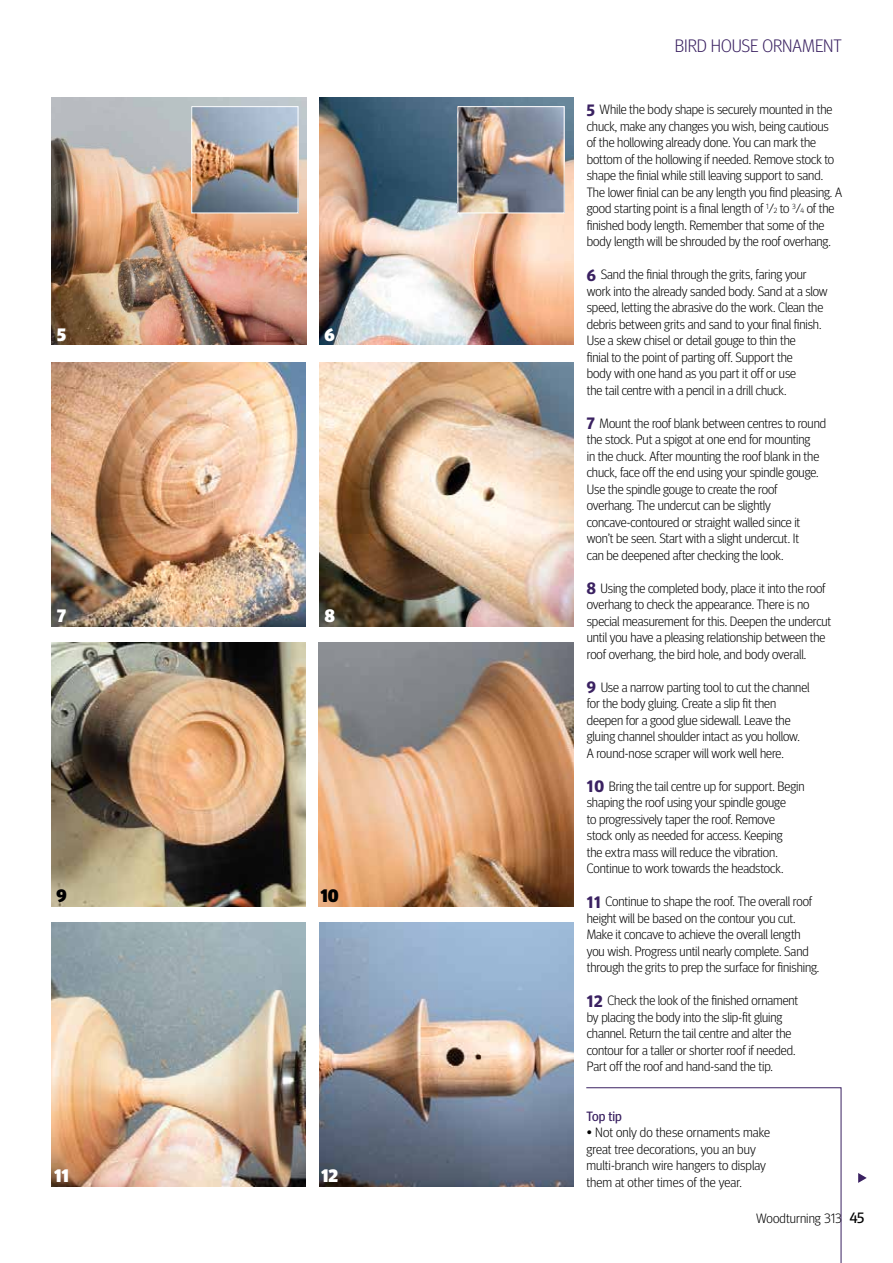
<style>
.page{position:relative;width:893px;height:1263px;background:#fff}
.page>*{position:absolute;margin:0;border:0;box-sizing:border-box;transform-origin:0 0}
.t1{font:300 18px "Meta Headline";letter-spacing:-.005em;color:#3a2161}
.t2{font:900 18px "Meta Headline";color:#fff}
.t3{font:900 18px "Meta Headline";color:#000}
.t4{font:300 13.5px/16.5px "Meta Headline";letter-spacing:-.005em;color:#000}
.t5{font:13.5px "Meta Headline";letter-spacing:.005em;color:#3a2161}
.s1{font-weight:700;font-size:16.5px;color:#3a2161}
.s2{font-size:7.35px}
.s3{font-weight:400;font-size:15px}
</style>
<div class="page">
<svg style="left:858px;top:1173px;width:9px;height:10px"></svg>
<img style="left:51px;top:362px;width:255px;height:264px">
<img style="left:319px;top:362px;width:255px;height:264px">
<img style="left:51px;top:923px;width:255px;height:263px">
<img style="left:319px;top:923px;width:255px;height:263px">
<img style="left:51px;top:643px;width:255px;height:263px">
<img style="left:319px;top:643px;width:255px;height:263px">
<img style="left:319px;top:97px;width:255px;height:248px">
<img style="left:51px;top:97px;width:255px;height:248px">
<img style="left:193px;top:108px;width:103px;height:103px">
<div style="left:191px;top:106px;width:107px;height:107px;border:1px solid #fff"></div>
<img style="left:459px;top:108px;width:103px;height:103px">
<div style="left:457px;top:106px;width:107px;height:107px;border:1px solid #fff"></div>
<svg style="left:586px;top:1087px;width:256px;height:176px"></svg>
<h1 class="t2" style="left:57px;top:324px;width:10px">5</h1>
<h1 class="t2" style="left:325px;top:324px;width:12px">6</h1>
<h1 class="t2" style="left:57px;top:605px;width:10px">7</h1>
<h1 class="t2" style="left:325px;top:605px;width:11px">8</h1>
<h1 class="t3" style="left:57px;top:885px;width:12px">9</h1>
<h1 class="t3" style="left:320px;top:885px;width:20px">10</h1>
<h1 class="t2" style="left:54px;top:1165px;width:16px">11</h1>
<h1 class="t2" style="left:321px;top:1165px;width:19px">12</h1>
<h1 class="t1" style="left:675px;top:35px;width:168px">BIRD HOUSE ORNAMENT</h1>
<p class="t4" style="left:587px;top:101px;width:257px"><span class="s1">5</span> While the body shape is securely mounted in the chuck, make any changes you wish, being cautious<br>of the hollowing already done. You can mark the bottom of the hollowing if needed. Remove stock to shape the finial while still leaving support to sand.<br>The lower finial can be any length you find pleasing. A good starting point is a final length of <sup>1</sup>⁄<span class="s2">2</span> to <sup>3</sup>⁄<span class="s2">4</span> of the finished body length. Remember that some of the body length will be shrouded by the roof overhang.</p>
<p class="t4" style="left:587px;top:266px;width:242px"><span class="s1">6</span> Sand the finial through the grits, faring your work into the already sanded body. Sand at a slow speed, letting the abrasive do the work. Clean the debris between grits and sand to your final finish.<br>Use a skew chisel or detail gouge to thin the<br>finial to the point of parting off. Support the<br>body with one hand as you part it off or use<br>the tail centre with a pencil in a drill chuck.</p>
<p class="t4" style="left:587px;top:415px;width:241px"><span class="s1">7</span> Mount the roof blank between centres to round the stock. Put a spigot at one end for mounting<br>in the chuck. After mounting the roof blank in the chuck, face off the end using your spindle gouge.<br>Use the spindle gouge to create the roof overhang. The undercut can be slightly concave-contoured or straight walled since it won’t be seen. Start with a slight undercut. It<br>can be deepened after checking the look.</p>
<p class="t4" style="left:587px;top:580px;width:246px"><span class="s1">8</span> Using the completed body, place it into the roof overhang to check the appearance. There is no special measurement for this. Deepen the undercut until you have a pleasing relationship between the roof overhang, the bird hole, and body overall.</p>
<p class="t4" style="left:587px;top:679px;width:224px"><span class="s1">9</span> Use a narrow parting tool to cut the channel for the body gluing. Create a slip fit then deepen for a good glue sidewall. Leave the gluing channel shoulder intact as you hollow.<br>A round-nose scraper will work well here.</p>
<p class="t4" style="left:587px;top:778px;width:219px"><span class="s1">10</span> Bring the tail centre up for support. Begin shaping the roof using your spindle gouge<br>to progressively taper the roof. Remove<br>stock only as needed for access. Keeping<br>the extra mass will reduce the vibration.<br>Continue to work towards the headstock.</p>
<p class="t4" style="left:587px;top:893px;width:234px"><span class="s1">11</span> Continue to shape the roof. The overall roof height will be based on the contour you cut.<br>Make it concave to achieve the overall length you wish. Progress until nearly complete. Sand through the grits to prep the surface for finishing.</p>
<p class="t4" style="left:587px;top:992px;width:213px"><span class="s1">12</span> Check the look of the finished ornament by placing the body into the slip-fit gluing channel. Return the tail centre and alter the contour for a taller or shorter roof if needed.<br>Part off the roof and hand-sand the tip.</p>
<p class="t5" style="left:586px;top:1108px;width:37px">Top tip</p>
<p class="t4" style="left:586px;top:1124px;width:185px">• Not only do these ornaments make great tree decorations, you an buy multi-branch wire hangers to display them at other times of the year.</p>
<p class="t4" style="left:756px;top:1210px;width:110px">Woodturning 313 <span class="s3">45</span></p>
</div>
